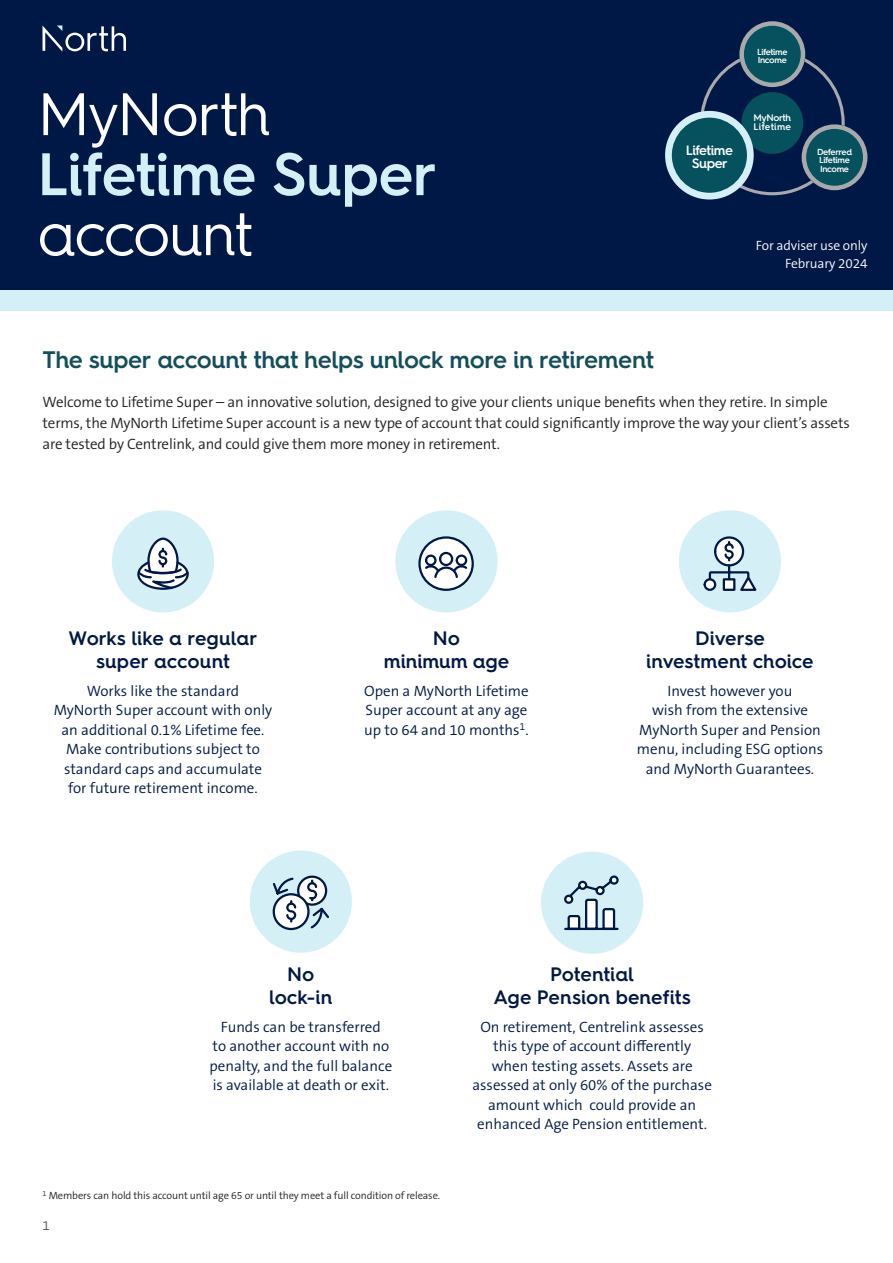
<style>
.page{position:relative;width:893px;height:1263px;background:#fff}
.page>*{position:absolute;margin:0;border:0;box-sizing:border-box;transform-origin:0 0}
.t1{font:60px "Hurme Geometric Sans 4";letter-spacing:-.035em;color:#fff}
.t2{font:600 60px "Hurme Geometric Sans 4";letter-spacing:-.02em;color:#d5eff7}
.t3{font:600 24px "Hurme Geometric Sans 4";letter-spacing:-.025em;color:#134f5b}
.t4{font:600 19.5px/22.5px "Hurme Geometric Sans 4";color:#001845;text-align:center}
.t5{font:300 15px/19.5px "The Sans B W4";color:#001845;text-align:center}
.t6{font:300 15px/21px "The Sans B W4";letter-spacing:-.01em;color:#231f20}
.t7{font:600 13.65px/13px "Hurme Geometric Sans 4";letter-spacing:-.04em;color:#fff;text-align:center}
.t8{font:300 13.5px/18px "The Sans B W4";letter-spacing:-.01em;color:#fff;text-align:right}
.t9{font:300 13.5px "The Sans B W4";color:#57585a}
.t10{font:300 10.5px "The Sans B W4";letter-spacing:-.01em;color:#231f20}
.t11{font:600 9.6px/9.1px "Hurme Geometric Sans 4";color:#fff}
.t12{font:600 8.85px/8.4px "Hurme Geometric Sans 4";letter-spacing:-.04em;color:#fff}
</style>
<div class="page">
<div style="left:0;top:289px;width:893px;height:21px;background:#d5eff7"></div>
<div style="left:0;top:0;width:893px;height:289px;background:#001845"></div>
<svg style="left:43px;top:26px;width:83px;height:26px"></svg>
<div style="left:802px;top:124px;width:65px;height:66px;background:#a7a9ac;border-radius:50%"></div>
<svg style="left:739px;top:21px;width:66px;height:66px"></svg>
<div style="left:744px;top:26px;width:57px;height:57px;background:#05515d;border-radius:50%"></div>
<svg style="left:700px;top:58px;width:145px;height:137px"></svg>
<div style="left:806px;top:129px;width:57px;height:57px;background:#05515d;border-radius:50%"></div>
<div style="left:667px;top:113px;width:85px;height:85px;background:#d5eff6;border-radius:50%"></div>
<div style="left:665px;top:111px;width:89px;height:88px;border:4px solid #d5eff6;border-radius:50%"></div>
<div style="left:672px;top:118px;width:75px;height:75px;background:#05515d;border-radius:50%"></div>
<div style="left:112px;top:510px;width:102px;height:102px;background:#d5eff7;border-radius:50%"></div>
<div style="left:250px;top:850px;width:102px;height:103px;background:#d5eff7;border-radius:50%"></div>
<div style="left:395px;top:510px;width:103px;height:102px;background:#d5eff7;border-radius:50%"></div>
<div style="left:541px;top:852px;width:102px;height:102px;background:#d5eff7;border-radius:50%"></div>
<div style="left:679px;top:510px;width:102px;height:102px;background:#d5eff7;border-radius:50%"></div>
<svg style="left:564px;top:875px;width:55px;height:56px"></svg>
<svg style="left:714px;top:536px;width:30px;height:30px"></svg>
<svg style="left:704px;top:578px;width:12px;height:13px"></svg>
<svg style="left:708px;top:540px;width:49px;height:51px"></svg>
<svg style="left:419px;top:537px;width:54px;height:53px"></svg>
<div style="left:418px;top:536px;width:56px;height:55px;border:2px solid #001845;border-radius:50%"></div>
<svg style="left:425px;top:554px;width:12px;height:12px"></svg>
<div style="left:456px;top:554px;width:11px;height:12px;background:#fff;border:2px solid #001845;border-radius:50%"></div>
<div style="left:439px;top:552px;width:14px;height:14px;background:#fff;border:2px solid #001845;border-radius:50%"></div>
<svg style="left:423px;top:565px;width:46px;height:14px"></svg>
<div style="left:297px;top:875px;width:30px;height:31px;border:2px solid #001845;border-radius:14px"></div>
<svg style="left:272px;top:876px;width:57px;height:54px"></svg>
<svg style="left:137px;top:537px;width:52px;height:53px"></svg>
<h1 class="t1" style="left:37px;top:72px;width:235px">MyNorth</h1>
<h1 class="t2" style="left:37px;top:132px;width:401px">Lifetime Super</h1>
<h1 class="t1" style="left:37px;top:192px;width:218px">account</h1>
<p class="t7" style="left:686px;top:143px;width:49px">Lifetime<br>Super</p>
<p class="t12" style="left:757px;top:47px;width:32px">Lifetime<br>Income</p>
<p class="t11" style="left:753px;top:112px;width:39px">MyNorth<br>Lifetime</p>
<p class="t12" style="left:817px;top:148px;width:37px">Deferred<br>Lifetime<br>Income</p>
<p class="t8" style="left:756px;top:236px;width:113px">For adviser use only<br>February 2024</p>
<h2 class="t3" style="left:43px;top:343px;width:613px">The super account that helps unlock more in retirement</h2>
<p class="t6" style="left:43px;top:391px;width:809px">Welcome to Lifetime Super – an innovative solution, designed to give your clients unique benefits when they retire. In simple terms, the MyNorth Lifetime Super account is a new type of account that could significantly improve the way your client’s assets are tested by Centrelink, and could give them more money in retirement.</p>
<h3 class="t4" style="left:69px;top:627px;width:190px">Works like a regular super account</h3>
<h3 class="t4" style="left:384px;top:627px;width:127px">No<br>minimum age</h3>
<h3 class="t4" style="left:646px;top:627px;width:169px">Diverse investment choice</h3>
<p class="t5" style="left:54px;top:681px;width:220px">Works like the standard<br>MyNorth Super account with only an additional 0.1% Lifetime fee.<br>Make contributions subject to standard caps and accumulate for future retirement income.</p>
<p class="t5" style="left:364px;top:681px;width:166px;text-align:justify">Open a MyNorth Lifetime Super account at any age up to 64 and 10 months<sup>1</sup>.</p>
<p class="t5" style="left:637px;top:681px;width:188px">Invest however you<br>wish from the extensive<br>MyNorth Super and Pension menu, including ESG options and MyNorth Guarantees.</p>
<h3 class="t4" style="left:269px;top:962px;width:65px">No lock-in</h3>
<h3 class="t4" style="left:493px;top:962px;width:199px">Potential<br>Age Pension benefits</h3>
<p class="t5" style="left:209px;top:1017px;width:184px">Funds can be transferred<br>to another account with no penalty, and the full balance is available at death or exit.</p>
<p class="t5" style="left:472px;top:1017px;width:241px">On retirement, Centrelink assesses this type of account differently<br>when testing assets. Assets are assessed at only 60% of the purchase amount which could provide an enhanced Age Pension entitlement.</p>
<p class="t10" style="left:43px;top:1189px;width:399px"><sup>1</sup> Members can hold this account until age 65 or until they meet a full condition of release.</p>
<p class="t9" style="left:43px;top:1217px;width:9px">1</p>
</div>
